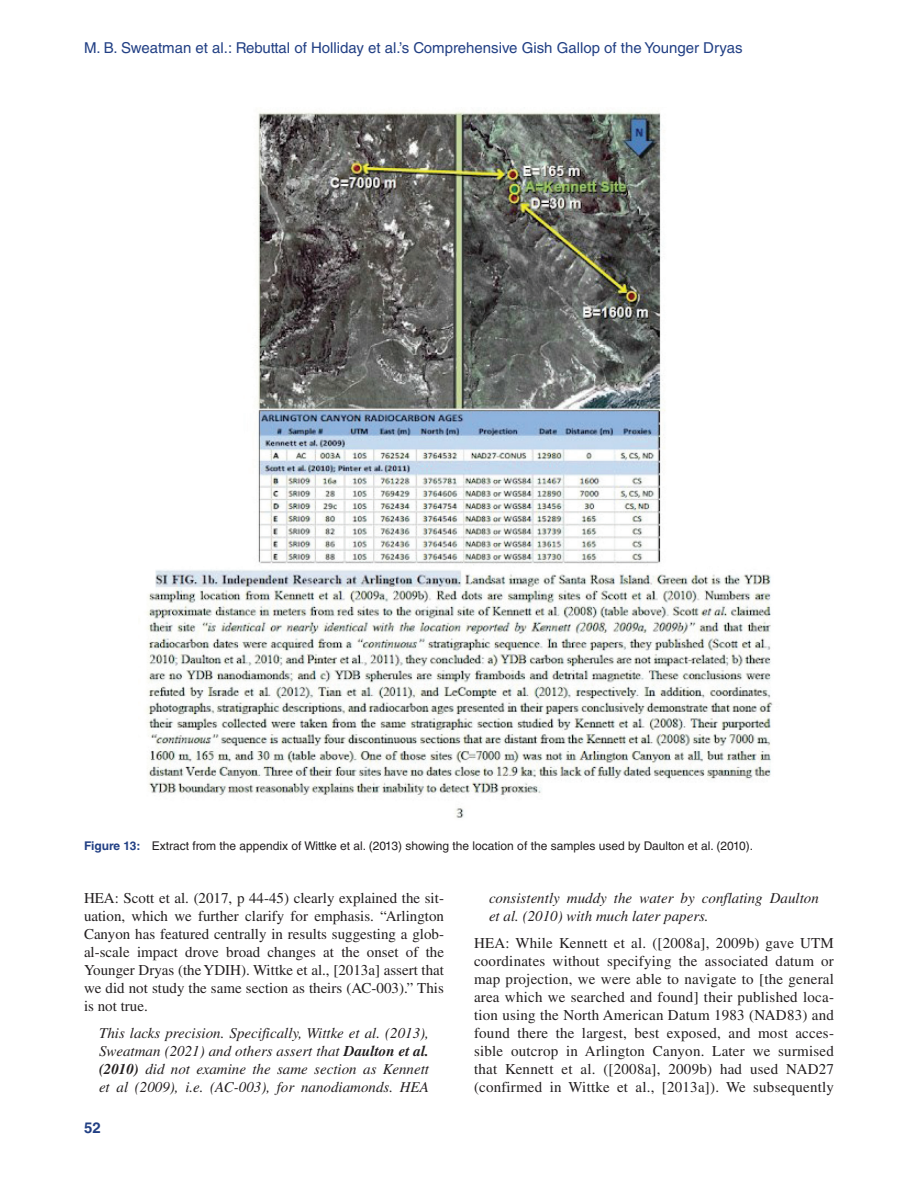
<style>
.page{position:relative;width:918px;height:1188px;background:#fff}
.page>*{position:absolute;margin:0;border:0;box-sizing:border-box;transform-origin:0 0}
.Body{font:15px/18px "Times LT Std";color:#231f20;text-align:justify}
.Quotes{font:italic 15px/18px "Times LT Std";color:#231f20;text-align:justify}
.t1{font:15px "Helvetica LT Std";color:#213f84}
.t2{font:700 15px "Helvetica LT Std";color:#213f84}
.FigureCaption{font:12px "Helvetica LT Std";color:#231f20}
.s1{font-weight:700;color:#213f84}
.s2{font-weight:700}
</style>
<div class="page">
<img style="left:146px;top:111px;width:627px;height:707px">
<p class="t1" style="left:84px;top:39px;width:660px">M. B. Sweatman et al.: Rebuttal of Holliday et al.’s Comprehensive Gish Gallop of the Younger Dryas</p>
<p class="FigureCaption" style="left:84px;top:839px;width:671px"><span class="s1">Figure 13:</span> Extract from the appendix of Wittke et al. (2013) showing the location of the samples used by Daulton et al. (2010).</p>
<p class="Body" style="left:84px;top:889px;width:362px">HEA: Scott et al. (2017, p 44-45) clearly explained the sit&shy;uation, which we further clarify for emphasis. “Arlington Canyon has featured centrally in results suggesting a glob&shy;al-scale impact drove broad changes at the onset of the Younger Dryas (the YDIH). Wittke et al., [2013a] assert that we did not study the same section as theirs (AC-003).” This is not true.</p>
<p class="Quotes" style="left:99px;top:1024px;width:332px">This lacks precision. Specifically, Wittke et al. (2013), Sweatman (2021) and others assert that <span class="s2">Daulton et al. (2010)</span> did not examine the same section as Kennett et al (2009), i.e. (AC-003), for nanodiamonds. HEA</p>
<p class="t2" style="left:84px;top:1118px;width:18px">52</p>
<p class="Quotes" style="left:489px;top:889px;width:331px">consistently muddy the water by conflating Daulton et al. (2010) with much later papers.</p>
<p class="Body" style="left:474px;top:934px;width:362px">HEA: While Kennett et al. ([2008a], 2009b) gave UTM coordinates without specifying the associated datum or map projection, we were able to navigate to [the general area which we searched and found] their published loca&shy;tion using the North American Datum 1983 (NAD83) and found there the largest, best exposed, and most acces&shy;sible outcrop in Arlington Canyon. Later we surmised that Kennett et al. ([2008a], 2009b) had used NAD27 (confirmed in Wittke et al., [2013a]). We subsequently</p>
</div>
